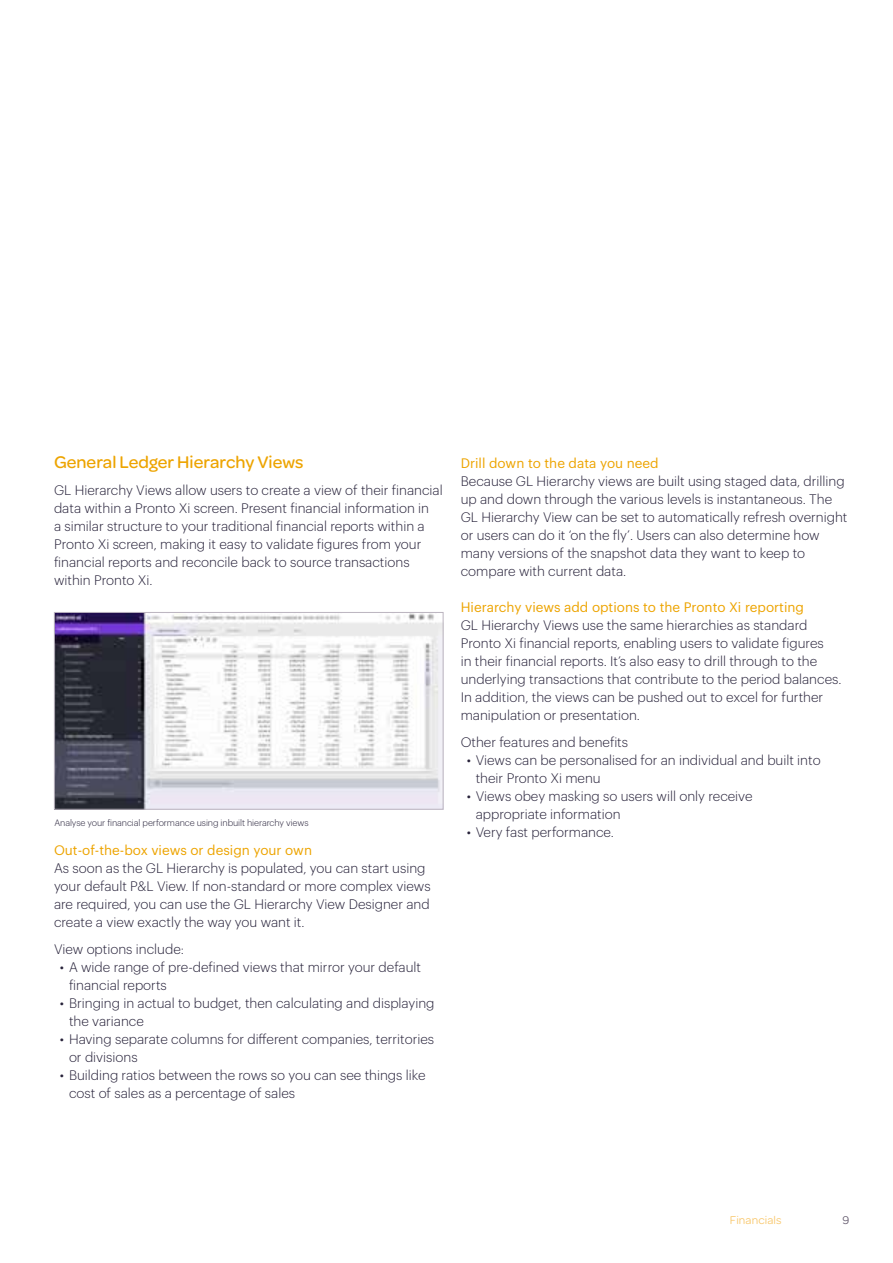
<style>
.page{position:relative;width:893px;height:1263px;background:#fff}
.page>*{position:absolute;margin:0;border:0;box-sizing:border-box;transform-origin:0 0}
.t1{font:500 18px "Omnes";color:#eda400}
.t2{font:300 13.5px/18px "Graphik";color:#262139}
.t3{font:13.5px "Graphik";color:#eda400}
.t4{font:12px "Omnes";letter-spacing:.01em;color:#f8c669}
.t5{font:12px "Omnes";color:#62586c}
.t6{font:300 9px "Graphik";letter-spacing:-.01em;color:#262139}
</style>
<div class="page">
<img style="left:56px;top:614px;width:385px;height:194px">
<div style="left:54px;top:612px;width:389px;height:198px;border:1px solid #bbb4bf"></div>
<h1 class="t1" style="left:54px;top:450px;width:251px">General Ledger Hierarchy Views</h1>
<p class="t2" style="left:54px;top:480px;width:390px">GL Hierarchy Views allow users to create a view of their financial data within a Pronto Xi screen. Present financial information in<br>a similar structure to your traditional financial reports within a Pronto Xi screen, making it easy to validate figures from your financial reports and reconcile back to source transactions within Pronto Xi.</p>
<p class="t6" style="left:54px;top:816px;width:256px">Analyse your financial performance using inbuilt hierarchy views</p>
<p class="t3" style="left:54px;top:840px;width:260px">Out-of-the-box views or design your own</p>
<p class="t2" style="left:54px;top:858px;width:378px">As soon as the GL Hierarchy is populated, you can start using your default P&amp;L View. If non-standard or more complex views are required, you can use the GL Hierarchy View Designer and create a view exactly the way you want it.</p>
<p class="t2" style="left:54px;top:939px;width:132px">View options include:</p>
<p class="t2" style="left:69px;top:957px;width:354px;text-indent:-9px">• A wide range of pre-defined views that mirror your default financial reports</p>
<p class="t2" style="left:69px;top:993px;width:367px;text-indent:-9px">• Bringing in actual to budget, then calculating and displaying the variance</p>
<p class="t2" style="left:69px;top:1029px;width:367px;text-indent:-9px">• Having separate columns for different companies, territories or divisions</p>
<p class="t2" style="left:69px;top:1065px;width:358px;text-indent:-9px">• Building ratios between the rows so you can see things like cost of sales as a percentage of sales</p>
<p class="t3" style="left:461px;top:453px;width:199px">Drill down to the data you need</p>
<p class="t2" style="left:461px;top:471px;width:388px">Because GL Hierarchy views are built using staged data, drilling up and down through the various levels is instantaneous. The GL Hierarchy View can be set to automatically refresh overnight or users can do it ‘on the fly’. Users can also determine how many versions of the snapshot data they want to keep to compare with current data.</p>
<p class="t3" style="left:461px;top:597px;width:345px">Hierarchy views add options to the Pronto Xi reporting</p>
<p class="t2" style="left:461px;top:615px;width:382px">GL Hierarchy Views use the same hierarchies as standard Pronto Xi financial reports, enabling users to validate figures<br>in their financial reports. It’s also easy to drill through to the underlying transactions that contribute to the period balances.<br>In addition, the views can be pushed out to excel for further manipulation or presentation.</p>
<p class="t2" style="left:461px;top:732px;width:169px">Other features and benefits</p>
<p class="t2" style="left:476px;top:750px;width:346px;text-indent:-9px">• Views can be personalised for an individual and built into their Pronto Xi menu</p>
<p class="t2" style="left:476px;top:786px;width:278px;text-indent:-9px">• Views obey masking so users will only receive appropriate information</p>
<p class="t2" style="left:467px;top:822px;width:149px">• Very fast performance.</p>
<p class="t4" style="left:730px;top:1212px;width:53px">Financials</p>
<p class="t5" style="left:843px;top:1212px;width:8px">9</p>
</div>
